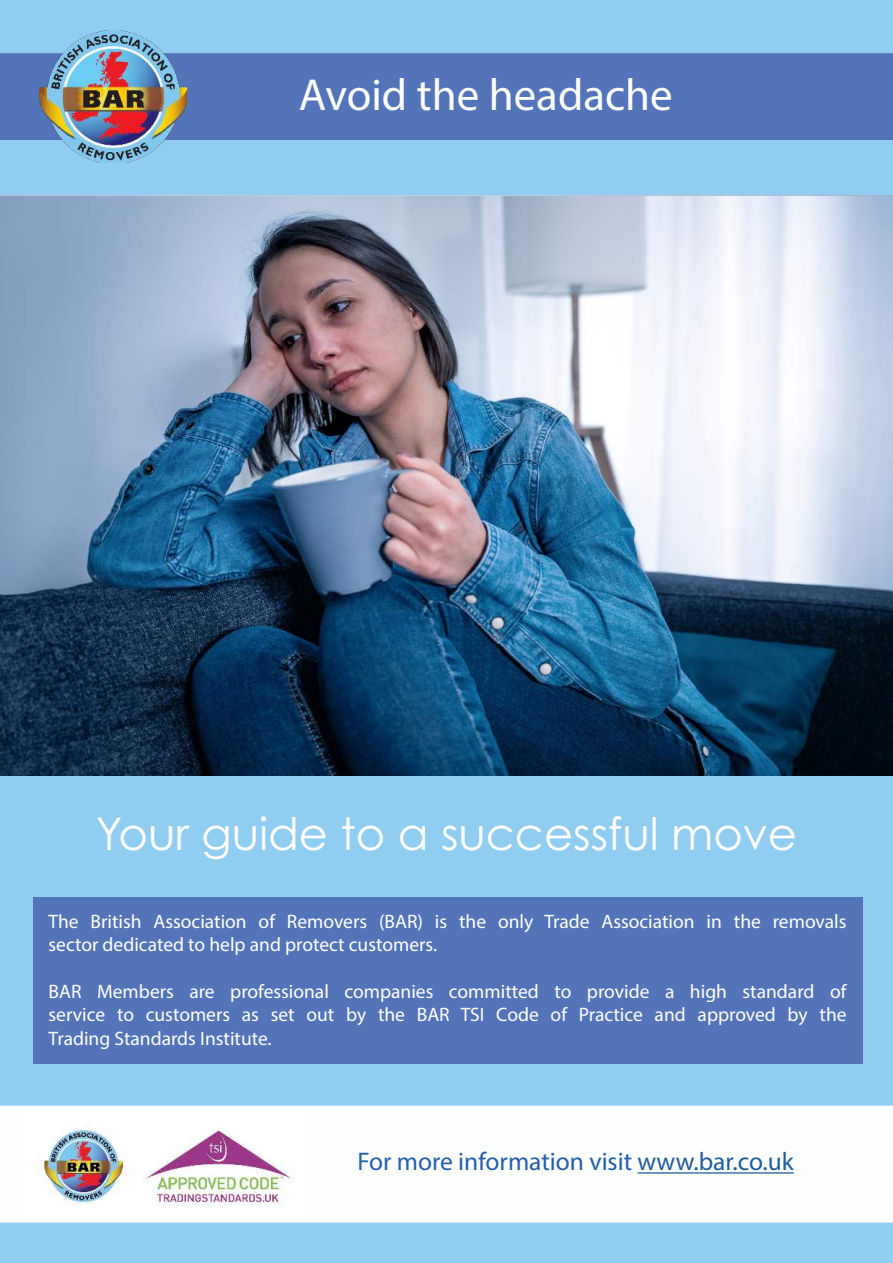
<style>
.page{position:relative;width:893px;height:1263px;background:#90cdf0}
.page>*{position:absolute;margin:0;border:0;box-sizing:border-box;transform-origin:0 0}
.t1{font:45px "Century Gothic Pro";color:#fff}
.t2{font:45px "Myriad Pro";color:#fdfefe}
.t3{font:25.5px "Myriad Pro";color:#235fac}
.t4{font:19.5px/23.4px "Myriad Pro";color:#fff}
.s1{color:#1f5d9e}
</style>
<div class="page">
<div style="left:0;top:53px;width:893px;height:87px;background:#5474b9"></div>
<div style="left:33px;top:897px;width:829px;height:167px;background:#5474b9"></div>
<div style="left:0;top:1106px;width:893px;height:116px;background:#fdfefe"></div>
<img style="left:28px;top:1114px;width:276px;height:98px">
<hr style="left:638px;top:1172px;width:156px;height:1px;background:#1f5d9e">
<img style="left:0;top:196px;width:893px;height:579px">
<img style="left:39px;top:31px;width:148px;height:132px">
<h1 class="t2" style="left:299px;top:78px;width:375px">Avoid the headache</h1>
<h1 class="t1" style="left:96px;top:816px;width:703px">Your guide to a successful move</h1>
<p class="t4" style="left:49px;top:911px;width:799px">The British Association of Removers (BAR) is the only Trade Association in the removals sector dedicated to help and protect customers.</p>
<p class="t4" style="left:49px;top:981px;width:799px;text-align:justify">BAR Members are professional companies committed to provide a high standard of service to customers as set out by the BAR TSI Code of Practice and approved by the Trading Standards Institute.</p>
<h2 class="t3" style="left:357px;top:1152px;width:438px">For more information visit <span class="s1">www.bar.co.uk</span></h2>
</div>
